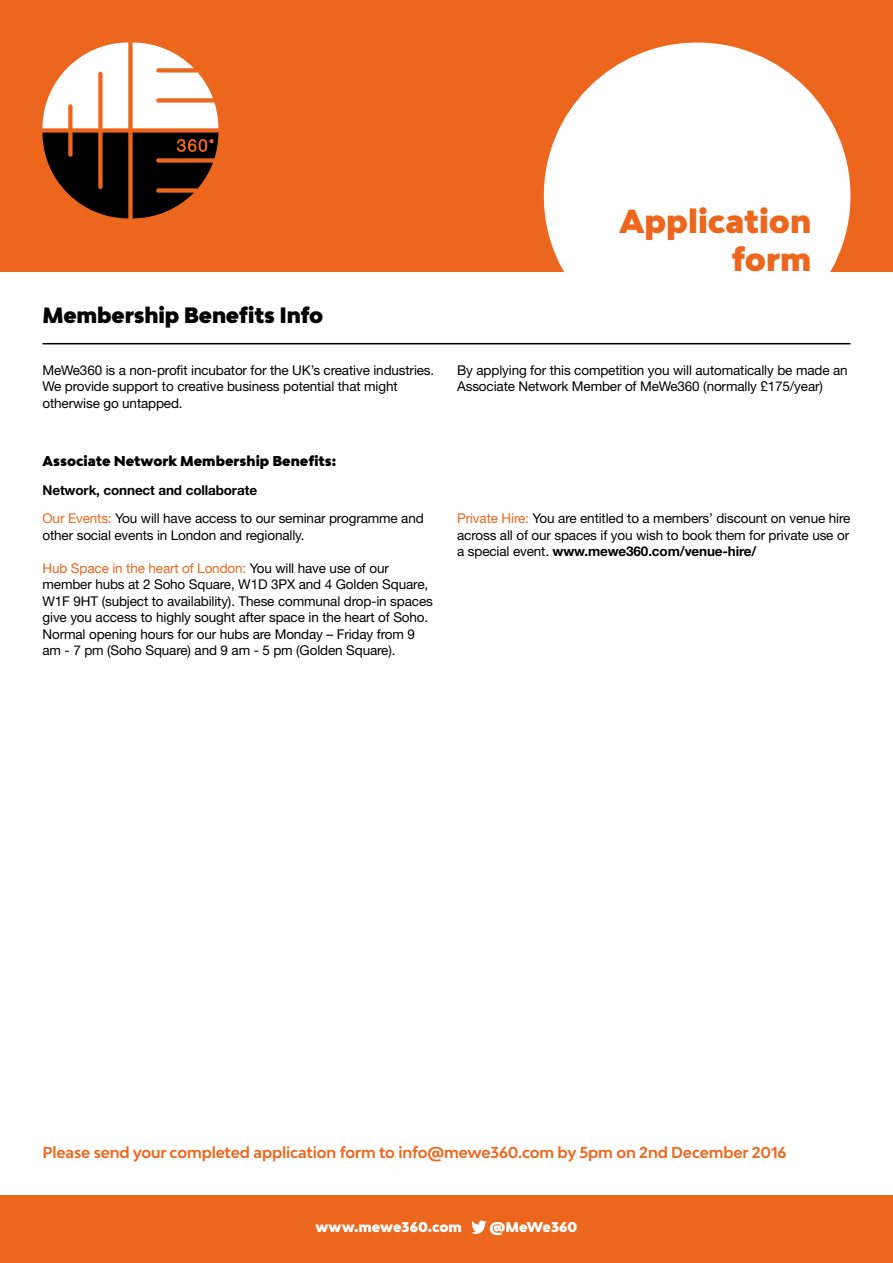
<style>
.page{position:relative;width:893px;height:1263px;background:#fff}
.page>*{position:absolute;margin:0;border:0;box-sizing:border-box;transform-origin:0 0}
.t1{font:900 31.5px/37.8px "Bw Modelica";color:#ec671d;text-align:right}
.t2{font:900 21px "Bw Modelica";letter-spacing:-.01em;color:#000}
.t3{font:700 15px "Bw Modelica";letter-spacing:-.01em;color:#ec671d}
.t4{font:13.5px/16.5px "Helvetica Neue LT Std";letter-spacing:-.01em;color:#000}
.t5{font:900 13.5px "Bw Modelica";color:#000}
.t6{font:700 13.5px "Helvetica Neue LT Std";letter-spacing:-.01em;color:#000}
.t7{font:900 13.5px "Bw Modelica";color:#fff}
.s1{color:#ec671d}
.s2{font-weight:700}
</style>
<div class="page">
<div style="left:0;top:0;width:893px;height:271px;background:#ec671d"></div>
<div style="left:0;top:1195px;width:893px;height:68px;background:#ec671d"></div>
<svg style="left:43px;top:43px;width:175px;height:175px"></svg>
<div style="left:544px;top:43px;width:306px;height:306px;background:#fff;border-radius:50%"></div>
<svg style="left:471px;top:1220px;width:15px;height:14px"></svg>
<hr style="left:43px;top:343px;width:807px;height:1px;background:#000">
<h1 class="t1" style="left:620px;top:202px;width:193px">Application form</h1>
<h2 class="t2" style="left:43px;top:302px;width:282px">Membership Benefits Info</h2>
<p class="t4" style="left:43px;top:362px;width:393px">MeWe360 is a non-profit incubator for the UK’s creative industries.<br>We provide support to creative business potential that might otherwise go untapped.</p>
<p class="t4" style="left:457px;top:362px;width:392px">By applying for this competition you will automatically be made an<br>Associate Network Member of MeWe360 (normally £175/year)</p>
<p class="t5" style="left:43px;top:452px;width:295px">Associate Network Membership Benefits:</p>
<p class="t6" style="left:43px;top:482px;width:216px">Network, connect and collaborate</p>
<p class="t4" style="left:43px;top:510px;width:383px"><span class="s1">Our Events:</span> You will have access to our seminar programme and other social events in London and regionally.</p>
<p class="t4" style="left:43px;top:560px;width:392px"><span class="s1">Hub Space in the heart of London:</span> You will have use of our member hubs at 2 Soho Square, W1D 3PX and 4 Golden Square, W1F 9HT (subject to availability). These communal drop-in spaces give you access to highly sought after space in the heart of Soho.<br>Normal opening hours for our hubs are Monday – Friday from 9 am - 7 pm (Soho Square) and 9 am - 5 pm (Golden Square).</p>
<p class="t4" style="left:457px;top:510px;width:395px;text-align:justify"><span class="s1">Private Hire:</span> You are entitled to a members’ discount on venue hire across all of our spaces if you wish to book them for private use or a special event. <span class="s2">www.mewe360.com/venue-hire/</span></p>
<p class="t3" style="left:43px;top:1142px;width:745px">Please send your completed application form to info@mewe360.com by 5pm on 2nd December 2016</p>
<p class="t7" style="left:316px;top:1218px;width:148px">www.mewe360.com</p>
<p class="t7" style="left:490px;top:1218px;width:89px">@MeWe360</p>
</div>
